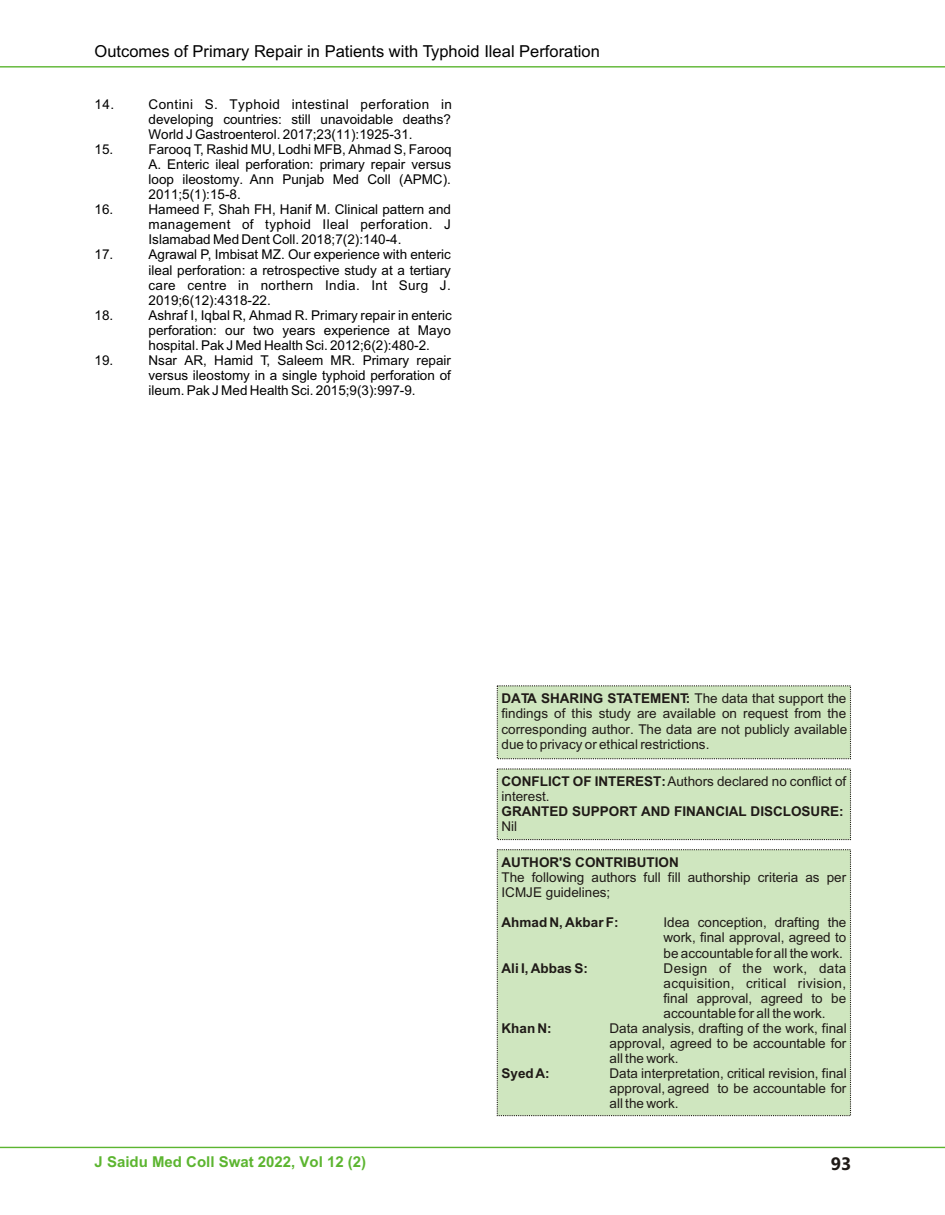
<style>
.page{position:relative;width:945px;height:1215px;background:#fff}
.page>*{position:absolute;margin:0;border:0;box-sizing:border-box;transform-origin:0 0}
.t1{font:700 18px "Segoe UI";color:#1f1a17}
.t2{font:16.5px "Arial";color:#000}
.t3{font:700 15px "Arial";color:#5cb530}
.t4{font:13.5px/15.1px "Arial";color:#000;text-align:justify}
.t5{font:13.5px/15.1px "Arial";color:#1f1a17;text-align:justify}
.t6{font:700 13.5px "Arial";color:#1f1a17}
.s1{font-weight:700}
</style>
<div class="page">
<hr style="left:0;top:66px;width:945px;height:2px;background:#5cb530">
<hr style="left:0;top:1147px;width:945px;height:1px;background:#5cb530">
<div style="left:497px;top:849px;width:354px;height:267px;background:#cfe6bf"></div>
<div style="left:497px;top:768px;width:354px;height:72px;background:#cfe6bf"></div>
<div style="left:497px;top:685px;width:354px;height:74px;background:#cfe6bf"></div>
<p class="t2" style="left:94px;top:45px;width:507px">Outcomes of Primary Repair in Patients with Typhoid Ileal Perforation</p>
<p class="t4" style="left:94px;top:98px;width:21px">14.</p>
<p class="t4" style="left:148px;top:98px;width:305px">Contini S. Typhoid intestinal perforation in developing countries: still unavoidable deaths?<br>World J Gastroenterol. 2017;23(11):1925-31.</p>
<p class="t4" style="left:95px;top:143px;width:20px">15.</p>
<p class="t4" style="left:149px;top:143px;width:305px">Farooq T, Rashid MU, Lodhi MFB, Ahmad S, Farooq A. Enteric ileal perforation: primary repair versus loop ileostomy. Ann Punjab Med Coll (APMC).<br>2011;5(1):15-8.</p>
<p class="t4" style="left:95px;top:203px;width:20px">16.</p>
<p class="t4" style="left:149px;top:203px;width:304px">Hameed F, Shah FH, Hanif M. Clinical pattern and management of typhoid Ileal perforation. J Islamabad Med Dent Coll. 2018;7(2):140-4.</p>
<p class="t4" style="left:95px;top:248px;width:20px">17.</p>
<p class="t4" style="left:149px;top:248px;width:304px">Agrawal P, Imbisat MZ. Our experience with enteric ileal perforation: a retrospective study at a tertiary care centre in northern India. Int Surg J.<br>2019;6(12):4318-22.</p>
<p class="t4" style="left:95px;top:309px;width:20px">18.</p>
<p class="t4" style="left:149px;top:309px;width:305px">Ashraf I, Iqbal R, Ahmad R. Primary repair in enteric perforation: our two years experience at Mayo hospital. Pak J Med Health Sci. 2012;6(2):480-2.</p>
<p class="t4" style="left:95px;top:354px;width:20px">19.</p>
<p class="t4" style="left:149px;top:354px;width:304px">Nsar AR, Hamid T, Saleem MR. Primary repair versus ileostomy in a single typhoid perforation of ileum. Pak J Med Health Sci. 2015;9(3):997-9.</p>
<p class="t5" style="left:502px;top:692px;width:347px"><span class="s1">DATA SHARING STATEMENT:</span> The data that support the findings of this study are available on request from the corresponding author. The data are not publicly available due to privacy or ethical restrictions.</p>
<p class="t5" style="left:502px;top:775px;width:346px"><span class="s1">CONFLICT OF INTEREST:</span> Authors declared no conflict of interest.</p>
<p class="t6" style="left:502px;top:806px;width:344px">GRANTED SUPPORT AND FINANCIAL DISCLOSURE:</p>
<p class="t5" style="left:502px;top:820px;width:17px">Nil</p>
<p class="t6" style="left:502px;top:857px;width:179px">AUTHOR'S CONTRIBUTION</p>
<p class="t5" style="left:502px;top:871px;width:346px">The following authors full fill authorship criteria as per<br>ICMJE guidelines;</p>
<p class="t6" style="left:502px;top:918px;width:119px">Ahmad N, Akbar F:</p>
<p class="t5" style="left:664px;top:916px;width:184px">Idea conception, drafting the work, final approval, agreed to be accountable for all the work.</p>
<p class="t6" style="left:502px;top:963px;width:88px">Ali I, Abbas S:</p>
<p class="t5" style="left:664px;top:962px;width:184px">Design of the work, data acquisition, critical rivision, final approval, agreed to be accountable for all the work.</p>
<p class="t6" style="left:502px;top:1023px;width:52px">Khan N:</p>
<p class="t5" style="left:610px;top:1022px;width:239px">Data analysis, drafting of the work, final approval, agreed to be accountable for all the work.</p>
<p class="t6" style="left:502px;top:1068px;width:50px">Syed A:</p>
<p class="t5" style="left:610px;top:1067px;width:239px">Data interpretation, critical revision, final approval, agreed to be accountable for all the work.</p>
<p class="t3" style="left:94px;top:1156px;width:273px">J Saidu Med Coll Swat 2022, Vol 12 (2)</p>
<h1 class="t1" style="left:831px;top:1157px;width:22px">93</h1>
</div>
